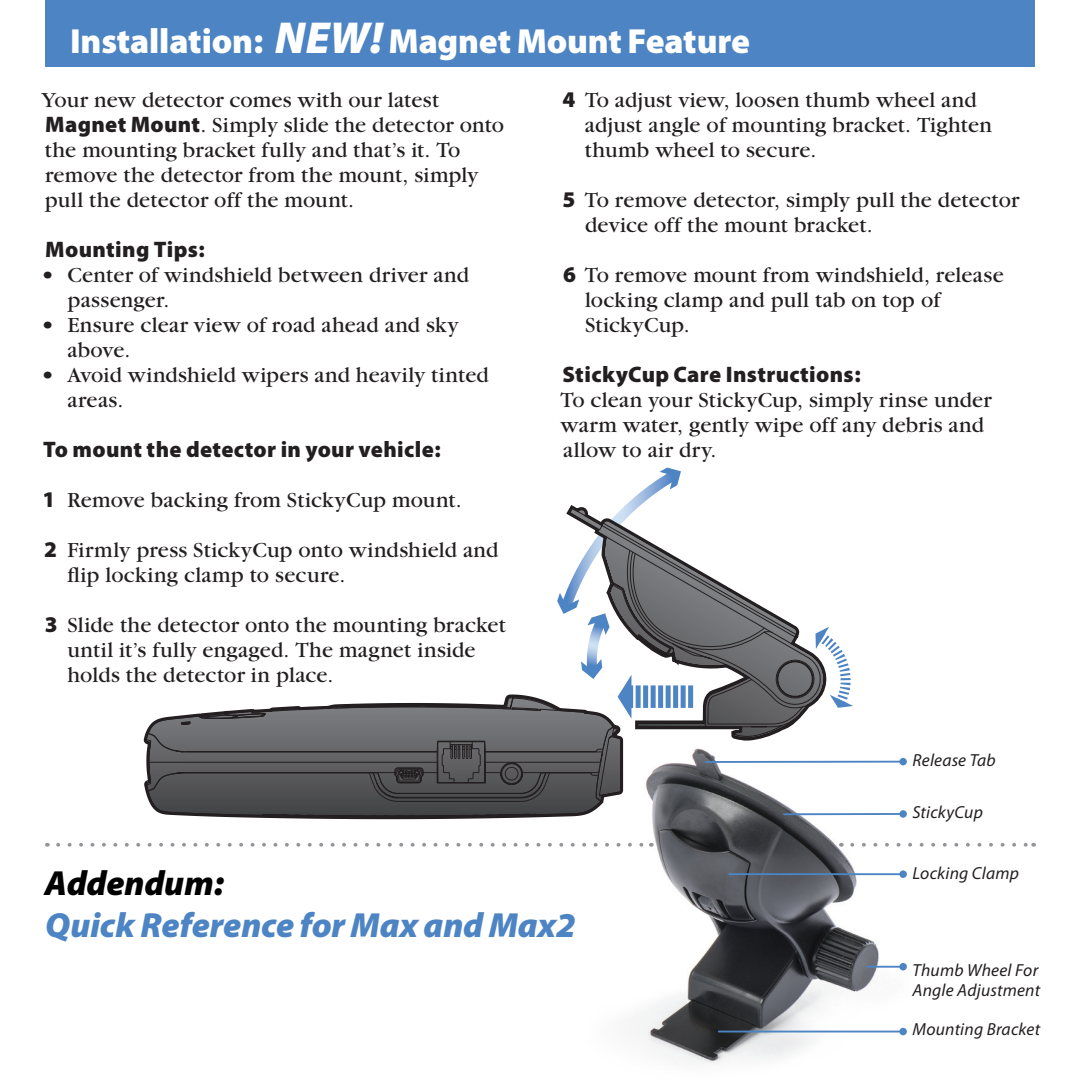
<style>
.page{position:relative;width:1080px;height:1080px;background:#fff}
.page>*{position:absolute;margin:0;border:0;box-sizing:border-box;transform-origin:0 0}
.t1{font:900 35px "Myriad Pro";letter-spacing:-.005em;color:#fff}
.t2{font:italic 900 35px "Myriad Pro";letter-spacing:-.005em;color:#4d84c4}
.t3{font:italic 900 35px "Myriad Pro";letter-spacing:-.005em;color:#000001}
.t4{font:22.5px/25px "Garamond";letter-spacing:.005em;color:#231f20}
.t5{font:900 22.5px "Myriad Pro";letter-spacing:.015em;color:#231f20}
.t6{font:italic 17.5px/20px "Myriad Pro";letter-spacing:.01em;color:#231f20}
.s1{font-style:italic;font-size:45px}
.s2{font-family:"Myriad Pro";font-weight:900}
.s3{font-weight:700}
</style>
<div class="page">
<img style="left:630px;top:748px;width:277px;height:316px">
<div style="left:45px;top:0;width:990px;height:68px;background:#4d84c4"></div>
<svg style="left:58px;top:843px;width:587px;height:4px"></svg>
<svg style="left:852px;top:843px;width:175px;height:4px"></svg>
<svg style="left:694px;top:728px;width:94px;height:10px"></svg>
<svg style="left:694px;top:567px;width:113px;height:161px"></svg>
<svg style="left:807px;top:627px;width:46px;height:83px"></svg>
<svg style="left:146px;top:468px;width:548px;height:349px"></svg>
<hr style="left:867px;top:966px;width:36px;height:2px;background:#4d84c4">
<div style="left:899px;top:963px;width:8px;height:7px;background:#4d84c4;border-radius:50%"></div>
<hr style="left:729px;top:873px;width:174px;height:2px;background:#4d84c4">
<div style="left:899px;top:870px;width:8px;height:8px;background:#4d84c4;border-radius:50%"></div>
<hr style="left:719px;top:1031px;width:184px;height:1px;background:#4d84c4">
<div style="left:899px;top:1028px;width:8px;height:7px;background:#4d84c4;border-radius:50%"></div>
<hr style="left:706px;top:761px;width:197px;height:2px;background:#4d84c4">
<div style="left:899px;top:758px;width:8px;height:7px;background:#4d84c4;border-radius:50%"></div>
<hr style="left:784px;top:813px;width:119px;height:2px;background:#4d84c4">
<div style="left:899px;top:810px;width:8px;height:8px;background:#4d84c4;border-radius:50%"></div>
<h1 class="t1" style="left:70px;top:21px;width:682px">Installation: <span class="s1">NEW!</span> Magnet Mount Feature</h1>
<p class="t4" style="left:41px;top:88px;width:464px">Your new detector comes with our latest <span class="s2">Magnet Mount</span>. Simply slide the detector onto the mounting bracket fully and that’s it. To remove the detector from the mount, simply pull the detector off the mount.</p>
<p class="t5" style="left:45px;top:237px;width:161px">Mounting Tips:</p>
<p class="t4" style="left:68px;top:263px;width:403px;text-indent:-27px"><span class="s3">•</span> Center of windshield between driver and passenger.</p>
<p class="t4" style="left:68px;top:313px;width:393px;text-indent:-27px"><span class="s3">•</span> Ensure clear view of road ahead and sky above.</p>
<p class="t4" style="left:68px;top:363px;width:423px;text-indent:-27px"><span class="s3">•</span> Avoid windshield wipers and heavily tinted areas.</p>
<p class="t5" style="left:43px;top:437px;width:399px">To mount the detector in your vehicle:</p>
<p class="t4" style="left:43px;top:488px;width:421px"><span class="s2">1</span> Remove backing from StickyCup mount.</p>
<p class="t4" style="left:68px;top:538px;width:433px;text-indent:-23px"><span class="s2">2</span> Firmly press StickyCup onto windshield and flip locking clamp to secure.</p>
<p class="t4" style="left:68px;top:613px;width:440px;text-indent:-23px"><span class="s2">3</span> Slide the detector onto the mounting bracket until it’s fully engaged. The magnet inside holds the detector in place.</p>
<p class="t4" style="left:585px;top:88px;width:409px;text-indent:-22px"><span class="s2">4</span> To adjust view, loosen thumb wheel and adjust angle of mounting bracket. Tighten thumb wheel to secure.</p>
<p class="t4" style="left:585px;top:188px;width:436px;text-indent:-22px"><span class="s2">5</span> To remove detector, simply pull the detector device off the mount bracket.</p>
<p class="t4" style="left:585px;top:263px;width:420px;text-indent:-22px"><span class="s2">6</span> To remove mount from windshield, release locking clamp and pull tab on top of<br>StickyCup.</p>
<p class="t5" style="left:563px;top:362px;width:300px">StickyCup Care Instructions:</p>
<p class="t4" style="left:561px;top:388px;width:433px">To clean your StickyCup, simply rinse under warm water, gently wipe off any debris and allow to air dry.</p>
<p class="t6" style="left:912px;top:750px;width:85px">Release Tab</p>
<p class="t6" style="left:912px;top:802px;width:72px">StickyCup</p>
<h1 class="t3" style="left:45px;top:864px;width:181px">Addendum:</h1>
<h1 class="t2" style="left:45px;top:906px;width:532px">Quick Reference for Max and Max2</h1>
<p class="t6" style="left:912px;top:863px;width:108px">Locking Clamp</p>
<p class="t6" style="left:912px;top:961px;width:129px">Thumb Wheel For<br>Angle Adjustment</p>
<p class="t6" style="left:912px;top:1020px;width:129px">Mounting Bracket</p>
</div>
